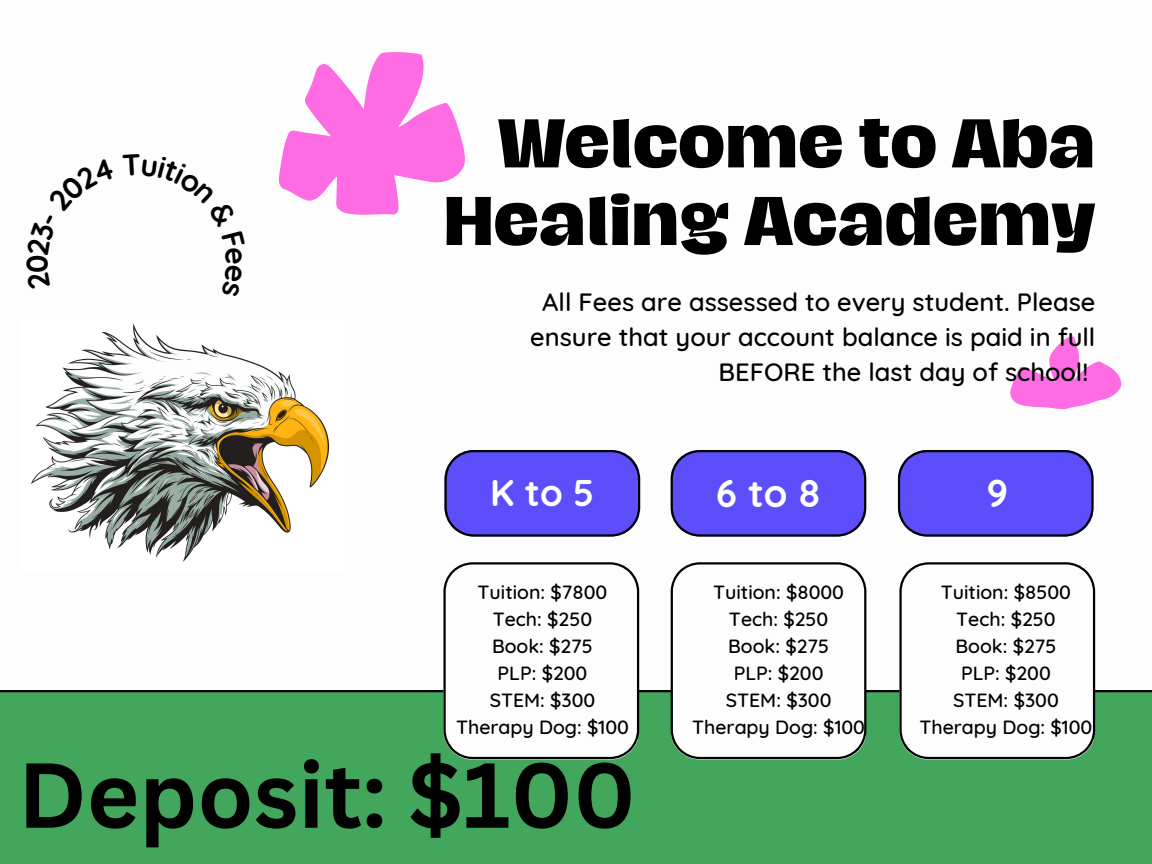
<style>
.page{position:relative;width:1152px;height:864px;background:#fff}
.page>*{position:absolute;margin:0;border:0;box-sizing:border-box;transform-origin:0 0}
.t1{font:700 90px "Canva Sans";color:#000}
.t2{font:800 63px/77.7px "Hagrid";color:#000;text-align:right}
.t3{font:700 38.55px "Quicksand";color:#fff}
.t4{font:700 37.05px "Quicksand";color:#fff}
.t5{font:700 30px "Quicksand";color:#000}
.t6{font:500 25.5px/34.8px "Quicksand";color:#000;text-align:right}
.t7{font:500 19.5px/27px "Quicksand";color:#000;text-align:center}
</style>
<div class="page">
<div style="left:0;top:690px;width:1152px;height:174px;background:#42a65d"></div>
<svg style="left:443px;top:562px;width:196px;height:198px"></svg>
<svg style="left:445px;top:450px;width:195px;height:87px"></svg>
<svg style="left:671px;top:450px;width:195px;height:87px"></svg>
<svg style="left:898px;top:450px;width:196px;height:87px"></svg>
<svg style="left:671px;top:562px;width:195px;height:198px"></svg>
<svg style="left:899px;top:562px;width:196px;height:198px"></svg>
<svg style="left:279px;top:52px;width:186px;height:163px"></svg>
<svg style="left:1010px;top:336px;width:111px;height:73px"></svg>
<img style="left:31px;top:323px;width:299px;height:239px">
<h3 class="t5" style="left:18px;top:273px;width:20px;rotate:-90deg">0</h3>
<h2 class="t2" style="left:444px;top:105px;width:653px">Welcome to Aba<br>Healing Academy</h2>
<h3 class="t6" style="left:530px;top:284px;width:567px">All Fees are assessed to every student. Please ensure that your account balance is paid in full<br>BEFORE the last day of school!</h3>
<h3 class="t4" style="left:490px;top:468px;width:106px">Kto5</h3>
<p class="t7" style="left:456px;top:578px;width:174px">Tuition: $7800<br>Tech: $250<br>Book: $275<br>PLP: $200<br>STEM: $300<br>Therapy Dog: $100</p>
<h3 class="t3" style="left:716px;top:469px;width:106px">6to8</h3>
<h3 class="t3" style="left:987px;top:469px;width:23px">9</h3>
<p class="t7" style="left:692px;top:578px;width:174px">Tuition: $8000<br>Tech: $250<br>Book: $275<br>PLP: $200<br>STEM: $300<br>Therapy Dog: $100</p>
<p class="t7" style="left:920px;top:578px;width:174px">Tuition: $8500<br>Tech: $250<br>Book: $275<br>PLP: $200<br>STEM: $300<br>Therapy Dog: $100</p>
<h1 class="t1" style="left:18px;top:732px;width:619px">Deposit: $100</h1>
</div>
